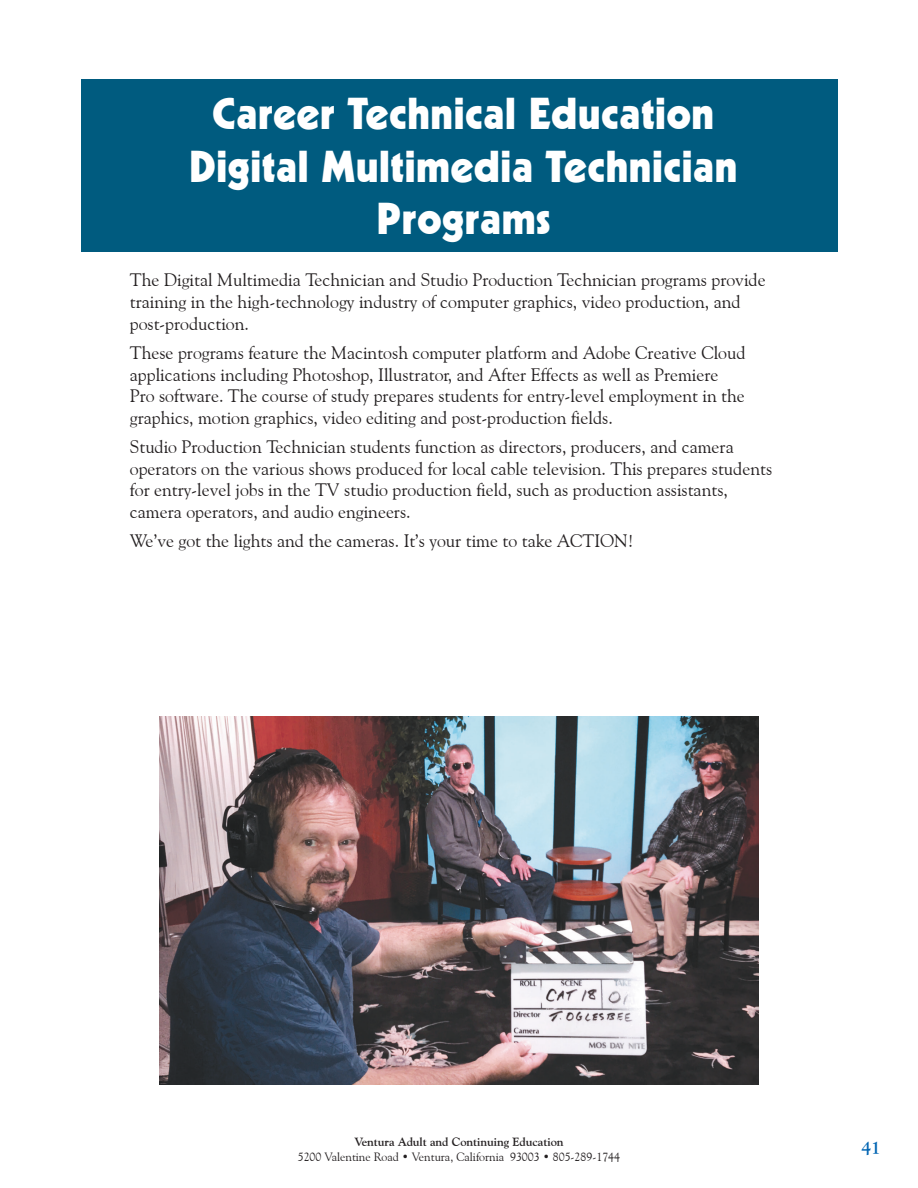
<style>
.page{position:relative;width:918px;height:1188px;background:#fff}
.page>*{position:absolute;margin:0;border:0;box-sizing:border-box;transform-origin:0 0}
.Headline{font:43.5px/52.2px "Geometric 231 BT Heavy C";color:#fff;text-align:center}
.Course_Desc{font:18px/21.6px "Goudy Old Style BT";color:#231f20}
.t1{font:700 18px "Goudy Old Style BT";color:#0164b2}
.t2{font:12px "Goudy Old Style BT";color:#231f20}
.t3{font:700 12px "Goudy Old Style BT";color:#231f20}
</style>
<div class="page">
<div style="left:82px;top:79px;width:756px;height:173px;background:#005b7f"></div>
<img style="left:160px;top:717px;width:598px;height:367px">
<p class="Headline" style="left:189px;top:87px;width:550px">Career Technical Education<br>Digital Multimedia Technician<br>Programs</p>
<p class="Course_Desc" style="left:130px;top:269px;width:637px">The Digital Multimedia Technician and Studio Production Technician programs provide training in the high-technology industry of computer graphics, video production, and post-production.</p>
<p class="Course_Desc" style="left:130px;top:342px;width:617px">These programs feature the Macintosh computer platform and Adobe Creative Cloud applications including Photoshop, Illustrator, and After Effects as well as Premiere Pro software. The course of study prepares students for entry-level employment in the graphics, motion graphics, video editing and post-production fields.</p>
<p class="Course_Desc" style="left:130px;top:436px;width:644px">Studio Production Technician students function as directors, producers, and camera operators on the various shows produced for local cable television. This prepares students for entry-level jobs in the TV studio production field, such as production assistants, camera operators, and audio engineers.</p>
<p class="Course_Desc" style="left:130px;top:530px;width:505px">We’ve got the lights and the cameras. It’s your time to take ACTION!</p>
<p class="t3" style="left:354px;top:1135px;width:211px">Ventura Adult and Continuing Education</p>
<p class="t2" style="left:298px;top:1149px;width:324px">5200 Valentine Road • Ventura, California 93003 • 805-289-1744</p>
<p class="t1" style="left:861px;top:1136px;width:21px">41</p>
</div>
